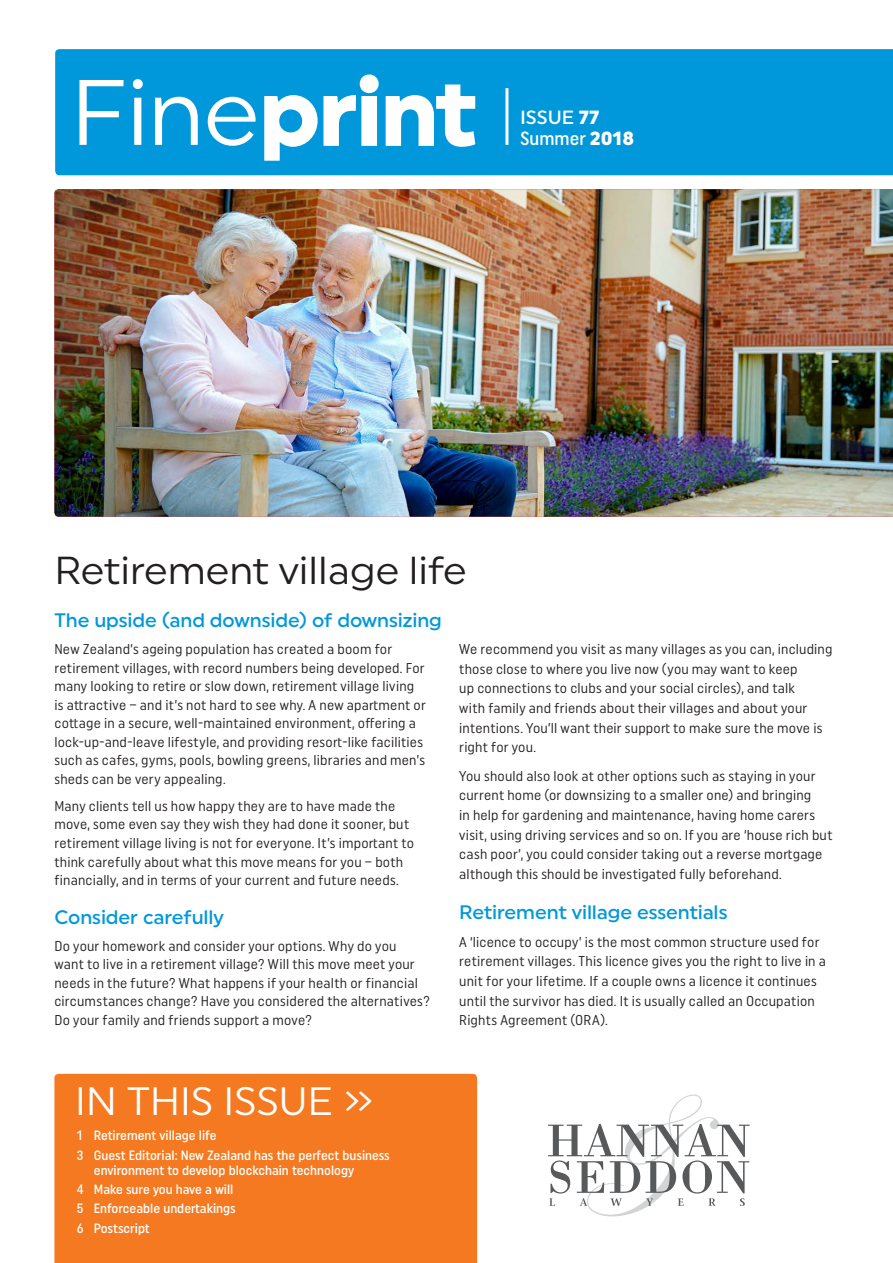
<style>
.page{position:relative;width:893px;height:1263px;background:#fff}
.page>*{position:absolute;margin:0;border:0;box-sizing:border-box;transform-origin:0 0}
.t1{font:700 92.7px "Uniform";letter-spacing:-.01em;color:#fff}
.t2{font:39.6px "Uniform";letter-spacing:-.01em;color:#fff}
.t3{font:39px "Uniform";color:#231f20}
.t4{font:500 19.5px "Uniform";letter-spacing:-.005em;color:#0098da}
.t5{font:500 19.05px "Uniform Condensed";color:#fff}
.t6{font:500 19.05px "Uniform";color:#fff}
.t7{font:14.25px/18.6px "Uniform Condensed";letter-spacing:.015em;color:#231f20}
.t8{font:500 13.5px/19.2px "Uniform Condensed";color:#fff}
.s1{font-weight:400}
.s2{font-weight:900}
.s3{font-family:"Uniform";font-weight:900}
</style>
<div class="page">
<img style="left:54px;top:189px;width:839px;height:328px">
<div style="left:54px;top:1074px;width:423px;height:189px;background:#f47920"></div>
<div style="left:55px;top:49px;width:838px;height:126px;background:#0098da"></div>
<svg style="left:263px;top:73px;width:213px;height:99px;background:#1ba2dd"></svg>
<hr style="left:505px;top:88px;width:3px;height:57px;background:#fff">
<svg style="left:548px;top:1094px;width:202px;height:122px"></svg>
<h1 class="t1" style="left:70px;top:57px;width:408px"><span class="s1">Fine</span>print</h1>
<h3 class="t6" style="left:520px;top:106px;width:81px">ISSUE <span class="s2">77</span></h3>
<h3 class="t5" style="left:520px;top:127px;width:116px">Summer <span class="s3">2018</span></h3>
<h3 class="t3" style="left:54px;top:547px;width:414px">Retirement village life</h3>
<h3 class="t4" style="left:54px;top:608px;width:389px">The upside (and downside) of downsizing</h3>
<p class="t7" style="left:54px;top:639px;width:373px">New Zealand’s ageing population has created a boom for retirement villages, with record numbers being developed. For many looking to retire or slow down, retirement village living is attractive – and it’s not hard to see why. A new apartment or cottage in a secure, well-maintained environment, offering a lock-up-and-leave lifestyle, and providing resort-like facilities such as cafes, gyms, pools, bowling greens, libraries and men’s sheds can be very appealing.</p>
<p class="t7" style="left:54px;top:796px;width:361px">Many clients tell us how happy they are to have made the move, some even say they wish they had done it sooner, but retirement village living is not for everyone. It’s important to think carefully about what this move means for you – both financially, and in terms of your current and future needs.</p>
<h3 class="t4" style="left:54px;top:905px;width:171px">Consider carefully</h3>
<p class="t7" style="left:54px;top:936px;width:377px">Do your homework and consider your options. Why do you<br>want to live in a retirement village? Will this move meet your needs in the future? What happens if your health or financial circumstances change? Have you considered the alternatives?<br>Do your family and friends support a move?</p>
<p class="t7" style="left:459px;top:639px;width:375px;line-height:19.6px">We recommend you visit as many villages as you can, including those close to where you live now (you may want to keep<br>up connections to clubs and your social circles), and talk<br>with family and friends about their villages and about your intentions. You’ll want their support to make sure the move is right for you.</p>
<p class="t7" style="left:459px;top:765px;width:375px;line-height:19.6px">You should also look at other options such as staying in your current home (or downsizing to a smaller one) and bringing<br>in help for gardening and maintenance, having home carers visit, using driving services and so on. If you are ‘house rich but cash poor’, you could consider taking out a reverse mortgage although this should be investigated fully beforehand.</p>
<h3 class="t4" style="left:459px;top:900px;width:270px">Retirement village essentials</h3>
<p class="t7" style="left:459px;top:932px;width:368px;line-height:19.6px">A ‘licence to occupy’ is the most common structure used for retirement villages. This licence gives you the right to live in a unit for your lifetime. If a couple owns a licence it continues until the survivor has died. It is usually called an Occupation Rights Agreement (ORA).</p>
<h2 class="t2" style="left:75px;top:1077px;width:300px">IN THIS ISSUE »</h2>
<p class="t8" style="left:77px;top:1126px;width:314px">1 Retirement village life<br>3 Guest Editorial: New Zealand has the perfect business</p>
<p class="t8" style="left:77px;top:1160px;width:279px;text-indent:17px">environment to develop blockchain technology<br>4 Make sure you have a will<br>5 Enforceable undertakings<br>6 Postscript</p>
</div>
